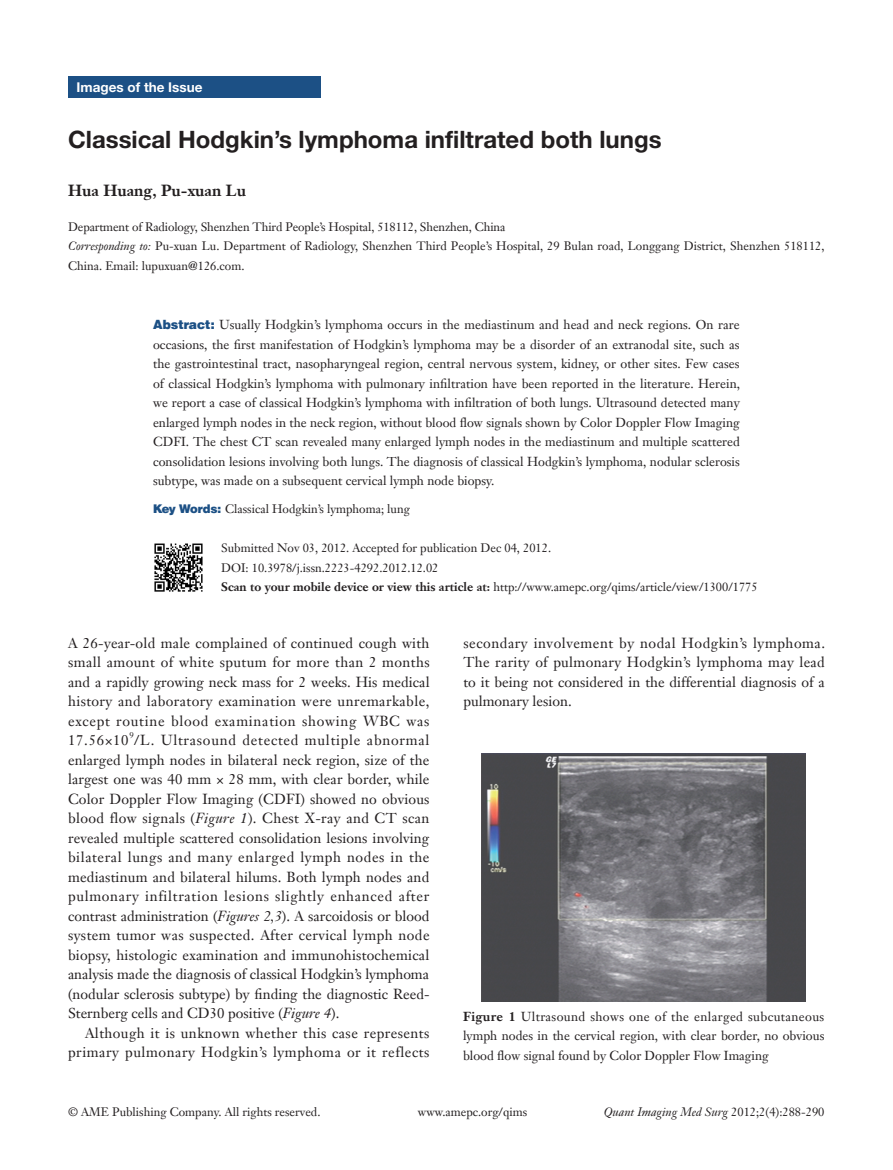
<style>
.page{position:relative;width:893px;height:1170px;background:#fff}
.page>*{position:absolute;margin:0;border:0;box-sizing:border-box;transform-origin:0 0}
.t1{font:700 24px "Helvetica Neue LT Pro";color:#231f20}
.t2{font:700 15.75px "Janson Text LT";color:#231f20}
.t3{font:14.25px/19.5px "Janson Text LT";letter-spacing:.03em;color:#231f20;text-align:justify}
.t4{font:700 13.5px "Helvetica Neue LT Pro";color:#fff}
.t5{font:12.75px/19.5px "Janson Text LT";color:#231f20;text-align:justify}
.t6{font:12px/19.5px "Janson Text LT";color:#231f20}
.t7{font:italic 12px "Janson Text LT";color:#231f20}
.t8{font:8.25px "Janson Text LT";color:#231f20}
.s1{font-style:italic}
.s2{font-family:"Helvetica";font-weight:900;color:#1c5085}
.s3{font-weight:700}
.s4{font-style:normal}
</style>
<div class="page">
<div style="left:68px;top:77px;width:252px;height:21px;background:#1c5085"></div>
<img style="left:482px;top:753px;width:324px;height:248px">
<img style="left:154px;top:543px;width:49px;height:49px">
<p class="t4" style="left:77px;top:79px;width:127px">Images of the Issue</p>
<p class="t1" style="left:68px;top:124px;width:595px">Classical Hodgkin’s lymphoma infiltrated both lungs</p>
<p class="t2" style="left:68px;top:180px;width:179px">Hua Huang, Pu-xuan Lu</p>
<p class="t6" style="left:68px;top:217px;width:439px">Department of Radiology, Shenzhen Third People’s Hospital, 518112, Shenzhen, China</p>
<p class="t6" style="left:68px;top:236px;width:758px"><span class="s1">Corresponding to:</span> Pu-xuan Lu. Department of Radiology, Shenzhen Third People’s Hospital, 29 Bulan road, Longgang District, Shenzhen 518112,<br>China. Email: lupuxuan@126.com.</p>
<p class="t5" style="left:153px;top:315px;width:589px"><span class="s2">Abstract:</span> Usually Hodgkin’s lymphoma occurs in the mediastinum and head and neck regions. On rare occasions, the first manifestation of Hodgkin’s lymphoma may be a disorder of an extranodal site, such as the gastrointestinal tract, nasopharyngeal region, central nervous system, kidney, or other sites. Few cases of classical Hodgkin’s lymphoma with pulmonary infiltration have been reported in the literature. Herein, we report a case of classical Hodgkin’s lymphoma with infiltration of both lungs. Ultrasound detected many enlarged lymph nodes in the neck region, without blood flow signals shown by Color Doppler Flow Imaging CDFI. The chest CT scan revealed many enlarged lymph nodes in the mediastinum and multiple scattered consolidation lesions involving both lungs. The diagnosis of classical Hodgkin’s lymphoma, nodular sclerosis subtype, was made on a subsequent cervical lymph node biopsy.</p>
<p class="t6" style="left:153px;top:499px;width:258px"><span class="s2">Key Words:</span> Classical Hodgkin’s lymphoma; lung</p>
<p class="t6" style="left:221px;top:538px;width:332px">Submitted Nov 03, 2012. Accepted for publication Dec 04, 2012.</p>
<p class="t6" style="left:221px;top:557px;width:219px">DOI: 10.3978/j.issn.2223-4292.2012.12.02</p>
<p class="t6" style="left:221px;top:577px;width:538px"><span class="s3">Scan to your mobile device or view this article at:</span> http://www.amepc.org/qims/article/view/1300/1775</p>
<p class="t3" style="left:68px;top:632px;width:363px">A 26-year-old male complained of continued cough with small amount of white sputum for more than 2 months and a rapidly growing neck mass for 2 weeks. His medical history and laboratory examination were unremarkable, except routine blood examination showing WBC was 17.56×10 /L. Ultrasound detected multiple abnormal</p>
<p class="t8" style="left:129px;top:730px;width:6px">9</p>
<p class="t3" style="left:68px;top:749px;width:363px">enlarged lymph nodes in bilateral neck region, size of the largest one was 40 mm × 28 mm, with clear border, while Color Doppler Flow Imaging (CDFI) showed no obvious blood flow signals (<span class="s1">Figure 1</span>). Chest X-ray and CT scan revealed multiple scattered consolidation lesions involving bilateral lungs and many enlarged lymph nodes in the mediastinum and bilateral hilums. Both lymph nodes and pulmonary infiltration lesions slightly enhanced after contrast administration (<span class="s1">Figures 2,3</span>). A sarcoidosis or blood system tumor was suspected. After cervical lymph node biopsy, histologic examination and immunohistochemical analysis made the diagnosis of classical Hodgkin’s lymphoma (nodular sclerosis subtype) by finding the diagnostic Reed-Sternberg cells and CD30 positive (<span class="s1">Figure 4</span>).</p>
<p class="t3" style="left:68px;top:1022px;width:363px;text-align:right">Although it is unknown whether this case represents primary pulmonary Hodgkin’s lymphoma or it reflects</p>
<p class="t3" style="left:463px;top:632px;width:363px">secondary involvement by nodal Hodgkin’s lymphoma.<br>The rarity of pulmonary Hodgkin’s lymphoma may lead to it being not considered in the differential diagnosis of a pulmonary lesion.</p>
<p class="t5" style="left:463px;top:1006px;width:363px"><span class="s3">Figure 1</span> Ultrasound shows one of the enlarged subcutaneous lymph nodes in the cervical region, with clear border, no obvious blood flow signal found by Color Doppler Flow Imaging</p>
<p class="t6" style="left:68px;top:1102px;width:254px">© AME Publishing Company. All rights reserved.</p>
<p class="t6" style="left:418px;top:1102px;width:111px">www.amepc.org/qims</p>
<p class="t7" style="left:604px;top:1104px;width:222px">Quant Imaging Med Surg <span class="s4">2012;2(4):288-290</span></p>
</div>
